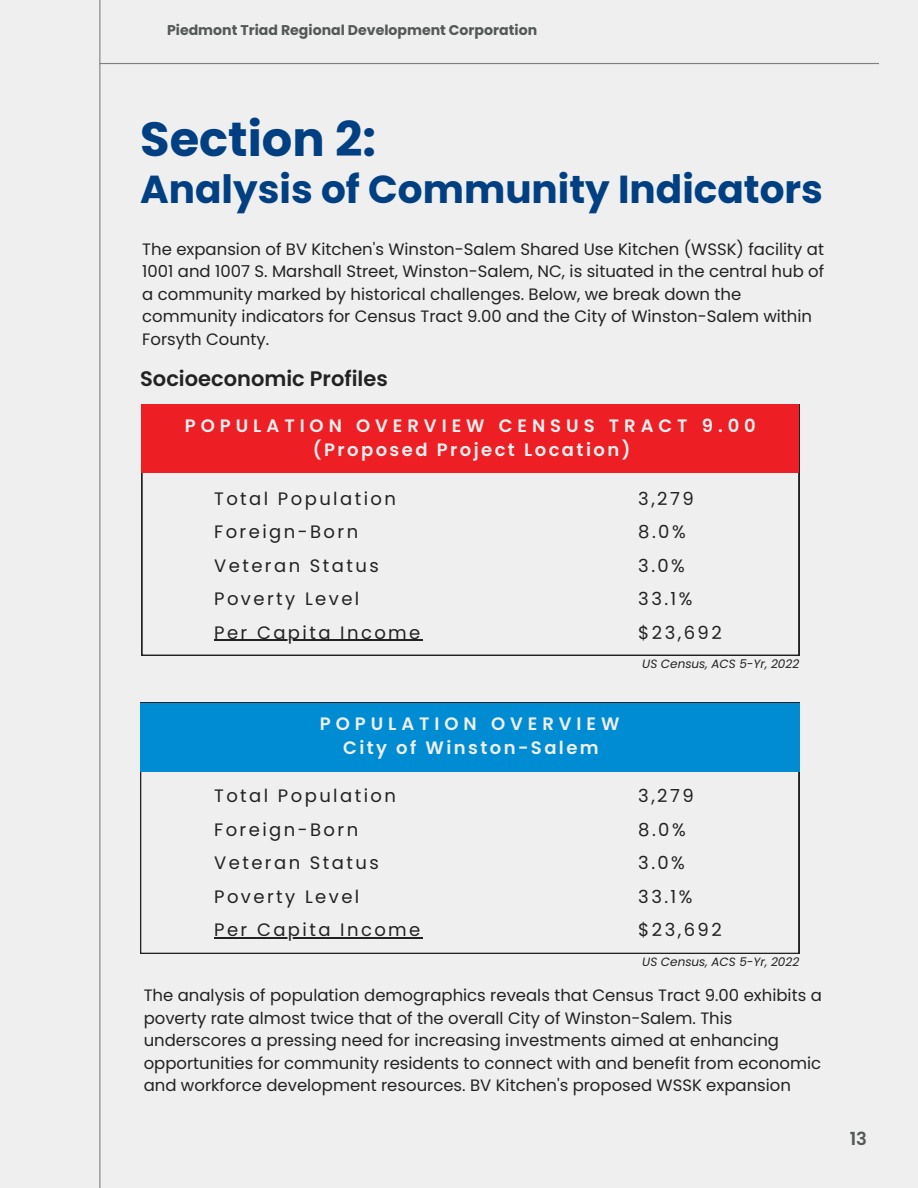
<style>
.page{position:relative;width:918px;height:1188px;background:#efefef}
.page>*{position:absolute;margin:0;border:0;box-sizing:border-box;transform-origin:0 0}
.t1{font:700 48px "Poppins";color:#004082}
.t2{font:700 39px "Poppins";color:#004082}
.t3{font:600 21px "Poppins";color:#222}
.t4{font:18px/33.6px "Poppins";letter-spacing:.135em;color:#222}
.t5{font:600 18px/24.8px "Poppins";letter-spacing:.275em;color:#efefef;text-align:center}
.t6{font:600 18px "Poppins";color:#545857}
.t7{font:16.5px/22.5px "Poppins";color:#222}
.t8{font:700 14.1px "Poppins";color:#545857}
.t9{font:italic 12px "Poppins";color:#222}
</style>
<div class="page">
<hr style="left:99px;top:0;width:1px;height:1188px;background:#808080">
<hr style="left:99px;top:63px;width:780px;height:1px;background:#808080">
<svg style="left:142px;top:473px;width:657px;height:182px"></svg>
<div style="left:142px;top:405px;width:657px;height:68px;background:#ed1f24"></div>
<hr style="left:214px;top:640px;width:209px;height:1px;background:#222">
<svg style="left:140px;top:771px;width:659px;height:183px"></svg>
<div style="left:140px;top:703px;width:659px;height:68px;background:#008cd3"></div>
<hr style="left:214px;top:937px;width:209px;height:2px;background:#222">
<p class="t8" style="left:167px;top:21px;width:372px">Piedmont Triad Regional Development Corporation</p>
<h1 class="t1" style="left:140px;top:106px;width:237px">Section 2:</h1>
<h2 class="t2" style="left:140px;top:162px;width:684px">Analysis of Community Indicators</h2>
<p class="t7" style="left:142px;top:238px;width:683px">The expansion of BV Kitchen's Winston-Salem Shared Use Kitchen (WSSK) facility at 1001 and 1007 S. Marshall Street, Winston-Salem, NC, is situated in the central hub of a community marked by historical challenges. Below, we break down the community indicators for Census Tract 9.00 and the City of Winston-Salem within Forsyth County.</p>
<p class="t3" style="left:140px;top:364px;width:249px">Socioeconomic Profiles</p>
<p class="t5" style="left:185px;top:413px;width:572px">POPULATION OVERVIEW CENSUS TRACT 9.00 (Proposed Project Location)</p>
<p class="t4" style="left:214px;top:481px;width:208px">Total Population<br>Foreign-Born<br>Veteran Status<br>Poverty Level<br>Per Capita Income</p>
<p class="t4" style="left:638px;top:481px;width:85px">3,279<br>8.0%<br>3.0%<br>33.1% $23,692</p>
<p class="t9" style="left:642px;top:655px;width:158px">US Census, ACS 5-Yr, 2022</p>
<p class="t5" style="left:320px;top:711px;width:301px">POPULATION OVERVIEW<br>City of Winston-Salem</p>
<p class="t4" style="left:214px;top:779px;width:208px">Total Population<br>Foreign-Born<br>Veteran Status<br>Poverty Level<br>Per Capita Income</p>
<p class="t4" style="left:638px;top:779px;width:85px">3,279<br>8.0%<br>3.0%<br>33.1% $23,692</p>
<p class="t9" style="left:642px;top:953px;width:158px">US Census, ACS 5-Yr, 2022</p>
<p class="t7" style="left:144px;top:984px;width:680px">The analysis of population demographics reveals that Census Tract 9.00 exhibits a poverty rate almost twice that of the overall City of Winston-Salem. This underscores a pressing need for increasing investments aimed at enhancing opportunities for community residents to connect with and benefit from economic and workforce development resources. BV Kitchen's proposed WSSK expansion</p>
<p class="t6" style="left:850px;top:1126px;width:19px">13</p>
</div>
